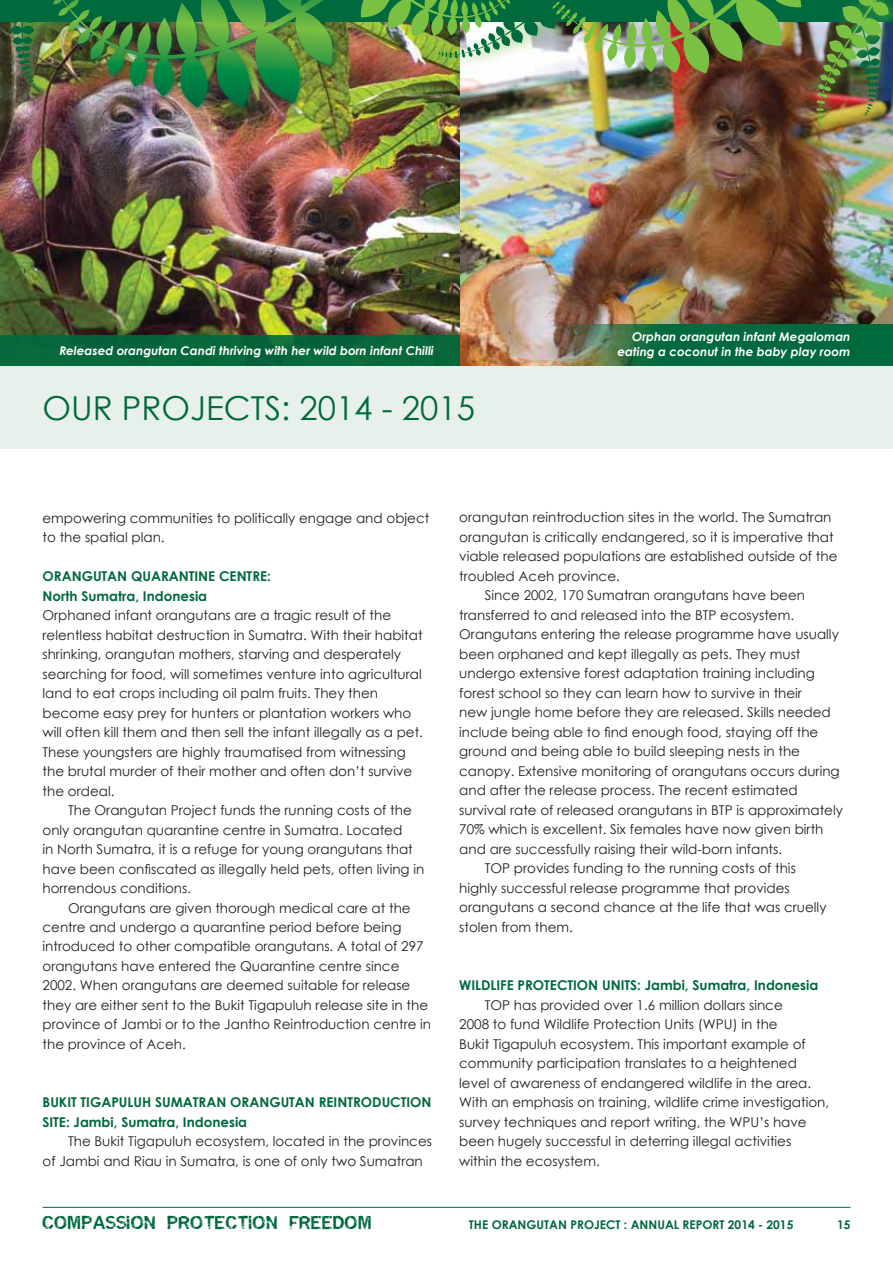
<style>
.page{position:relative;width:893px;height:1263px;background:#fff}
.page>*{position:absolute;margin:0;border:0;box-sizing:border-box;transform-origin:0 0}
.t1{font:33px "Century Gothic";color:#00693e}
.t2{font:16.5px "Miasm Infection";color:#00693e}
.t3{font:13.5px/19.5px "Century Gothic";color:#231f20}
.t4{font:700 13.5px/19.5px "Century Gothic";color:#00693e}
.t5{font:italic 700 12px/14.4px "Century Gothic";color:#fff;text-align:right}
.t6{font:700 12px "Century Gothic";color:#00693e}
</style>
<div class="page">
<img style="left:459px;top:21px;width:434px;height:303px">
<img style="left:0;top:159px;width:459px;height:176px">
<div style="left:0;top:335px;width:459px;height:31px;background:#07683c"></div>
<img style="left:459px;top:324px;width:434px;height:42px">
<div style="left:0;top:366px;width:893px;height:83px;background:#e8f0ec"></div>
<hr style="left:43px;top:1207px;width:807px;height:1px;background:#00693e">
<img style="left:0;top:21px;width:524px;height:138px">
<div style="left:2px;top:0;width:50px;height:103px;background:#7ac143;opacity:.5"></div>
<img style="left:7px;top:21px;width:33px;height:72px">
<div style="left:0;top:0;width:893px;height:21px;background:#00693e"></div>
<img style="left:379px;top:0;width:431px;height:73px">
<div style="left:40px;top:0;width:339px;height:114px;background:#00693e;opacity:.75"></div>
<img style="left:58px;top:0;width:252px;height:108px">
<div style="left:811px;top:0;width:82px;height:142px;background:#7ac143;opacity:.5"></div>
<img style="left:816px;top:0;width:77px;height:133px">
<p class="t5" style="left:59px;top:343px;width:376px">Released orangutan Candi thriving with her wild born infant Chilli</p>
<h1 class="t1" style="left:43px;top:385px;width:434px">OUR PROJECTS: 2014 - 2015</h1>
<p class="t5" style="left:618px;top:329px;width:234px">Orphan orangutan infant Megaloman eating a coconut in the baby play room</p>
<p class="t3" style="left:43px;top:508px;width:388px">empowering communities to politically engage and object to the spatial plan.</p>
<p class="t4" style="left:43px;top:566px;width:230px">ORANGUTAN QUARANTINE CENTRE:<br>North Sumatra, Indonesia</p>
<p class="t3" style="left:43px;top:605px;width:382px">Orphaned infant orangutans are a tragic result of the relentless habitat destruction in Sumatra. With their habitat shrinking, orangutan mothers, starving and desperately searching for food, will sometimes venture into agricultural land to eat crops including oil palm fruits. They then become easy prey for hunters or plantation workers who will often kill them and then sell the infant illegally as a pet.<br>These youngsters are highly traumatised from witnessing the brutal murder of their mother and often don’t survive the ordeal.</p>
<p class="t3" style="left:43px;top:800px;width:383px;text-indent:26px">The Orangutan Project funds the running costs of the only orangutan quarantine centre in Sumatra. Located<br>in North Sumatra, it is a refuge for young orangutans that have been confiscated as illegally held pets, often living in horrendous conditions.</p>
<p class="t3" style="left:43px;top:898px;width:390px;text-indent:26px">Orangutans are given thorough medical care at the centre and undergo a quarantine period before being introduced to other compatible orangutans. A total of 297 orangutans have entered the Quarantine centre since 2002. When orangutans are deemed suitable for release they are either sent to the Bukit Tigapuluh release site in the province of Jambi or to the Jantho Reintroduction centre in the province of Aceh.</p>
<p class="t4" style="left:43px;top:1092px;width:391px">BUKIT TIGAPULUH SUMATRAN ORANGUTAN REINTRODUCTION<br>SITE: Jambi, Sumatra, Indonesia</p>
<p class="t3" style="left:43px;top:1131px;width:391px;text-indent:26px">The Bukit Tigapuluh ecosystem, located in the provinces of Jambi and Riau in Sumatra, is one of only two Sumatran</p>
<p class="t3" style="left:459px;top:507px;width:374px">orangutan reintroduction sites in the world. The Sumatran</p>
<p class="t3" style="left:459px;top:527px;width:376px">orangutan is critically endangered, so it is imperative that</p>
<p class="t3" style="left:459px;top:546px;width:380px">viable released populations are established outside of the</p>
<p class="t3" style="left:459px;top:566px;width:162px">troubled Aceh province.</p>
<p class="t3" style="left:485px;top:585px;width:322px">Since 2002, 170 Sumatran orangutans have been</p>
<p class="t3" style="left:459px;top:605px;width:336px">transferred to and released into the BTP ecosystem.</p>
<p class="t3" style="left:459px;top:624px;width:381px">Orangutans entering the release programme have usually</p>
<p class="t3" style="left:459px;top:644px;width:343px">been orphaned and kept illegally as pets. They must</p>
<p class="t3" style="left:459px;top:663px;width:357px">undergo extensive forest adaptation training including</p>
<p class="t3" style="left:459px;top:683px;width:344px">forest school so they can learn how to survive in their</p>
<p class="t3" style="left:459px;top:702px;width:373px">new jungle home before they are released. Skills needed</p>
<p class="t3" style="left:459px;top:722px;width:361px">include being able to find enough food, staying off the</p>
<p class="t3" style="left:459px;top:741px;width:342px">ground and being able to build sleeping nests in the</p>
<p class="t3" style="left:459px;top:761px;width:382px">canopy. Extensive monitoring of orangutans occurs during</p>
<p class="t3" style="left:459px;top:780px;width:340px">and after the release process. The recent estimated</p>
<p class="t3" style="left:459px;top:800px;width:385px">survival rate of released orangutans in BTP is approximately</p>
<p class="t3" style="left:459px;top:819px;width:366px">70% which is excellent. Six females have now given birth</p>
<p class="t3" style="left:459px;top:839px;width:324px">and are successfully raising their wild-born infants.</p>
<p class="t3" style="left:485px;top:858px;width:313px">TOP provides funding to the running costs of this</p>
<p class="t3" style="left:459px;top:878px;width:332px">highly successful release programme that provides</p>
<p class="t3" style="left:459px;top:897px;width:369px">orangutans a second chance at the life that was cruelly</p>
<p class="t3" style="left:459px;top:917px;width:115px">stolen from them.</p>
<p class="t4" style="left:459px;top:975px;width:361px">WILDLIFE PROTECTION UNITS: Jambi, Sumatra, Indonesia</p>
<p class="t3" style="left:459px;top:995px;width:371px;text-indent:26px">TOP has provided over 1.6 million dollars since<br>2008 to fund Wildlife Protection Units (WPU) in the<br>Bukit Tigapuluh ecosystem. This important example of community participation translates to a heightened level of awareness of endangered wildlife in the area.<br>With an emphasis on training, wildlife crime investigation, survey techniques and report writing, the WPU’s have been hugely successful in deterring illegal activities within the ecosystem.</p>
<p class="t2" style="left:43px;top:1211px;width:331px">COMPASSION PROTECTION FREEDOM</p>
<p class="t6" style="left:469px;top:1215px;width:326px">THE ORANGUTAN PROJECT : ANNUAL REPORT 2014 - 2015</p>
<p class="t6" style="left:837px;top:1215px;width:15px">15</p>
</div>
